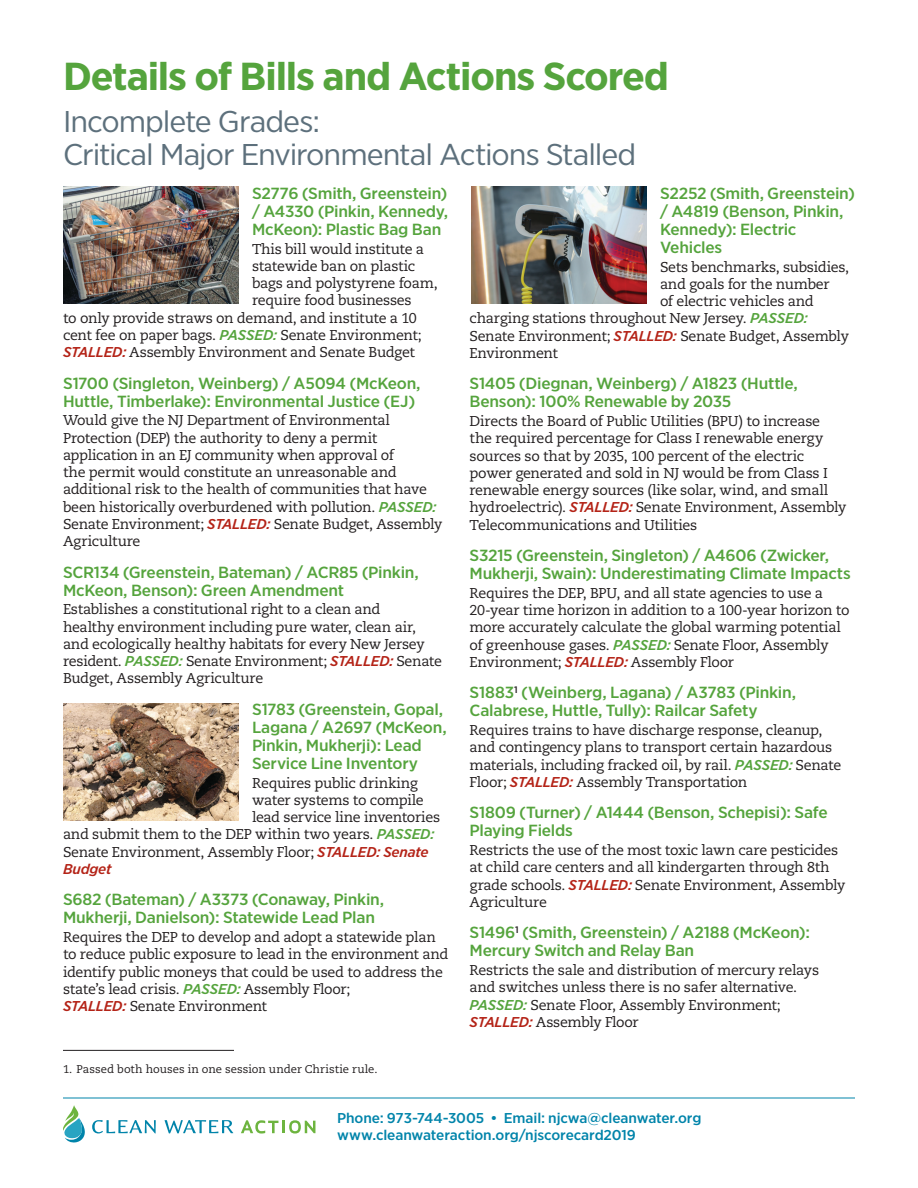
<style>
.page{position:relative;width:918px;height:1188px;background:#fff}
.page>*{position:absolute;margin:0;border:0;box-sizing:border-box;transform-origin:0 0}
.Section_Head{font:700 39px "Gotham Narrow";letter-spacing:-.025em;color:#55a43d;scale:1.1 1}
._19_Subsection_head{font:30px/33px "Gotham Narrow";letter-spacing:-.03em;color:#5d707c;scale:1.1 1}
._19_Stalled_Bill_Nam{font:500 16.2px/18px "Gotham Narrow";letter-spacing:-.015em;color:#55a43d;scale:1.1 1}
._19_Stalled_Bills{font:14.25px/17.2px "Caecilia LT Std";letter-spacing:-.02em;color:#231f20}
.t1{font:500 14.25px/17.2px "Gotham Narrow";letter-spacing:-.01em;color:#0084aa;scale:1.1 1}
._19_Stalled_Bills-2{font:italic 500 14.25px "Gotham Narrow";letter-spacing:-.01em;color:#b42317;scale:1.1 1}
.t2{font:11.25px "Caecilia LT Std";letter-spacing:.005em;color:#231f20}
.s1{font-family:"Gotham Narrow";font-weight:500;font-style:italic;color:#55a43d}
.s2{font-family:"Gotham Narrow";font-weight:500;font-style:italic;color:#b42317}
</style>
<div class="page">
<svg style="left:63px;top:1105px;width:22px;height:37px"></svg>
<svg style="left:92px;top:1120px;width:64px;height:14px"></svg>
<svg style="left:165px;top:1120px;width:68px;height:13px"></svg>
<svg style="left:241px;top:1120px;width:74px;height:14px"></svg>
<hr style="left:63px;top:1098px;width:792px;height:1px;background:#0084aa">
<hr style="left:63px;top:1050px;width:171px;height:1px;background:#231f20">
<img style="left:471px;top:187px;width:175px;height:117px">
<img style="left:63px;top:704px;width:175px;height:116px">
<img style="left:63px;top:187px;width:175px;height:117px">
<p class="Section_Head" style="left:63px;top:51px;width:553px">Details of Bills and Actions Scored</p>
<p class="_19_Subsection_head" style="left:63px;top:104px;width:523px">Incomplete Grades:<br>Critical Major Environmental Actions Stalled</p>
<p class="_19_Stalled_Bill_Nam" style="left:252px;top:184px;width:180px;text-align:justify">S2776 (Smith, Greenstein) / A4330 (Pinkin, Kennedy, McKeon): Plastic Bag Ban</p>
<p class="_19_Stalled_Bills" style="left:252px;top:240px;width:174px">This bill would institute a</p>
<p class="_19_Stalled_Bills" style="left:252px;top:258px;width:165px">statewide ban on plastic</p>
<p class="_19_Stalled_Bills" style="left:252px;top:275px;width:187px">bags and polystyrene foam,</p>
<p class="_19_Stalled_Bills" style="left:252px;top:292px;width:161px">require food businesses</p>
<p class="_19_Stalled_Bills" style="left:63px;top:309px;width:355px">to only provide straws on demand, and institute a 10</p>
<p class="_19_Stalled_Bills" style="left:63px;top:327px;width:360px">cent fee on paper bags. <span class="s1">PASSED:</span> Senate Environment;</p>
<p class="_19_Stalled_Bills" style="left:63px;top:344px;width:354px"><span class="s2">STALLED:</span> Assembly Environment and Senate Budget</p>
<p class="_19_Stalled_Bill_Nam" style="left:63px;top:374px;width:327px">S1700 (Singleton, Weinberg) / A5094 (McKeon,<br>Huttle, Timberlake): Environmental Justice (EJ)</p>
<p class="_19_Stalled_Bills" style="left:63px;top:412px;width:381px">Would give the NJ Department of Environmental Protection (DEP) the authority to deny a permit application in an EJ community when approval of<br>the permit would constitute an unreasonable and additional risk to the health of communities that have been historically overburdened with pollution. <span class="s1">PASSED:<br></span>Senate Environment; <span class="s2">STALLED:</span> Senate Budget, Assembly Agriculture</p>
<p class="_19_Stalled_Bill_Nam" style="left:63px;top:563px;width:325px">SCR134 (Greenstein, Bateman) / ACR85 (Pinkin,<br>McKeon, Benson): Green Amendment</p>
<p class="_19_Stalled_Bills" style="left:63px;top:601px;width:381px">Establishes a constitutional right to a clean and<br>healthy environment including pure water, clean air, and ecologically healthy habitats for every New Jersey resident. <span class="s1">PASSED:</span> Senate Environment; <span class="s2">STALLED:</span> Senate Budget, Assembly Agriculture</p>
<p class="_19_Stalled_Bill_Nam" style="left:252px;top:700px;width:179px">S1783 (Greenstein, Gopal,<br>Lagana / A2697 (McKeon,<br>Pinkin, Mukherji): Lead<br>Service Line Inventory</p>
<p class="_19_Stalled_Bills" style="left:252px;top:774px;width:167px">Requires public drinking</p>
<p class="_19_Stalled_Bills" style="left:252px;top:792px;width:173px">water systems to compile</p>
<p class="_19_Stalled_Bills" style="left:252px;top:809px;width:190px">lead service line inventories</p>
<p class="_19_Stalled_Bills" style="left:63px;top:826px;width:373px">and submit them to the DEP within two years. <span class="s1">PASSED:</span></p>
<p class="_19_Stalled_Bills" style="left:63px;top:843px;width:367px">Senate Environment, Assembly Floor; <span class="s2">STALLED: Senate</span></p>
<p class="_19_Stalled_Bills-2" style="left:63px;top:860px;width:46px">Budget</p>
<p class="_19_Stalled_Bill_Nam" style="left:63px;top:890px;width:294px">S682 (Bateman) / A3373 (Conaway, Pinkin,<br>Mukherji, Danielson): Statewide Lead Plan</p>
<p class="_19_Stalled_Bills" style="left:63px;top:929px;width:387px">Requires the DEP to develop and adopt a statewide plan to reduce public exposure to lead in the environment and identify public moneys that could be used to address the state’s lead crisis. <span class="s1">PASSED:</span> Assembly Floor;<br><span class="s2">STALLED:</span> Senate Environment</p>
<p class="_19_Stalled_Bill_Nam" style="left:660px;top:184px;width:179px">S2252 (Smith, Greenstein) / A4819 (Benson, Pinkin,<br>Kennedy): Electric<br>Vehicles</p>
<p class="_19_Stalled_Bills" style="left:660px;top:258px;width:191px">Sets benchmarks, subsidies,</p>
<p class="_19_Stalled_Bills" style="left:660px;top:276px;width:171px">and goals for the number</p>
<p class="_19_Stalled_Bills" style="left:660px;top:293px;width:155px">of electric vehicles and</p>
<p class="_19_Stalled_Bills" style="left:470px;top:310px;width:340px">charging stations throughout New Jersey. <span class="s1">PASSED:</span></p>
<p class="_19_Stalled_Bills" style="left:470px;top:327px;width:381px">Senate Environment; <span class="s2">STALLED:</span> Senate Budget, Assembly</p>
<p class="_19_Stalled_Bills" style="left:470px;top:345px;width:90px">Environment</p>
<p class="_19_Stalled_Bill_Nam" style="left:470px;top:374px;width:300px">S1405 (Diegnan, Weinberg) / A1823 (Huttle,<br>Benson): 100% Renewable by 2035</p>
<p class="_19_Stalled_Bills" style="left:470px;top:413px;width:378px">Directs the Board of Public Utilities (BPU) to increase the required percentage for Class I renewable energy sources so that by 2035, 100 percent of the electric power generated and sold in NJ would be from Class I renewable energy sources (like solar, wind, and small hydroelectric). <span class="s2">STALLED:</span> Senate Environment, Assembly Telecommunications and Utilities</p>
<p class="_19_Stalled_Bill_Nam" style="left:470px;top:546px;width:348px">S3215 (Greenstein, Singleton) / A4606 (Zwicker,<br>Mukherji, Swain): Underestimating Climate Impacts</p>
<p class="_19_Stalled_Bills" style="left:469px;top:585px;width:382px">Requires the DEP, BPU, and all state agencies to use a 20-year time horizon in addition to a 100-year horizon to more accurately calculate the global warming potential of greenhouse gases. <span class="s1">PASSED:</span> Senate Floor, Assembly Environment; <span class="s2">STALLED:</span> Assembly Floor</p>
<p class="_19_Stalled_Bill_Nam" style="left:469px;top:683px;width:299px">S1883<sup>1</sup> (Weinberg, Lagana) / A3783 (Pinkin,<br>Calabrese, Huttle, Tully): Railcar Safety</p>
<p class="_19_Stalled_Bills" style="left:469px;top:722px;width:373px">Requires trains to have discharge response, cleanup, and contingency plans to transport certain hazardous materials, including fracked oil, by rail. <span class="s1">PASSED:</span> Senate Floor; <span class="s2">STALLED:</span> Assembly Transportation</p>
<p class="_19_Stalled_Bill_Nam" style="left:470px;top:803px;width:327px">S1809 (Turner) / A1444 (Benson, Schepisi): Safe<br>Playing Fields</p>
<p class="_19_Stalled_Bills" style="left:470px;top:842px;width:377px">Restricts the use of the most toxic lawn care pesticides at child care centers and all kindergarten through 8th grade schools. <span class="s2">STALLED:</span> Senate Environment, Assembly Agriculture</p>
<p class="_19_Stalled_Bill_Nam" style="left:470px;top:923px;width:311px">S1496<sup>1</sup> (Smith, Greenstein) / A2188 (McKeon):<br>Mercury Switch and Relay Ban</p>
<p class="_19_Stalled_Bills" style="left:470px;top:962px;width:351px">Restricts the sale and distribution of mercury relays and switches unless there is no safer alternative.<br><span class="s1">PASSED:</span> Senate Floor, Assembly Environment; <span class="s2">STALLED:</span> Assembly Floor</p>
<p class="t2" style="left:63px;top:1062px;width:316px">1. Passed both houses in one session under Christie rule.</p>
<p class="t1" style="left:337px;top:1109px;width:333px">Phone: 973-744-3005 • Email: njcwa@cleanwater.org www.cleanwateraction.org/njscorecard2019</p>
</div>
